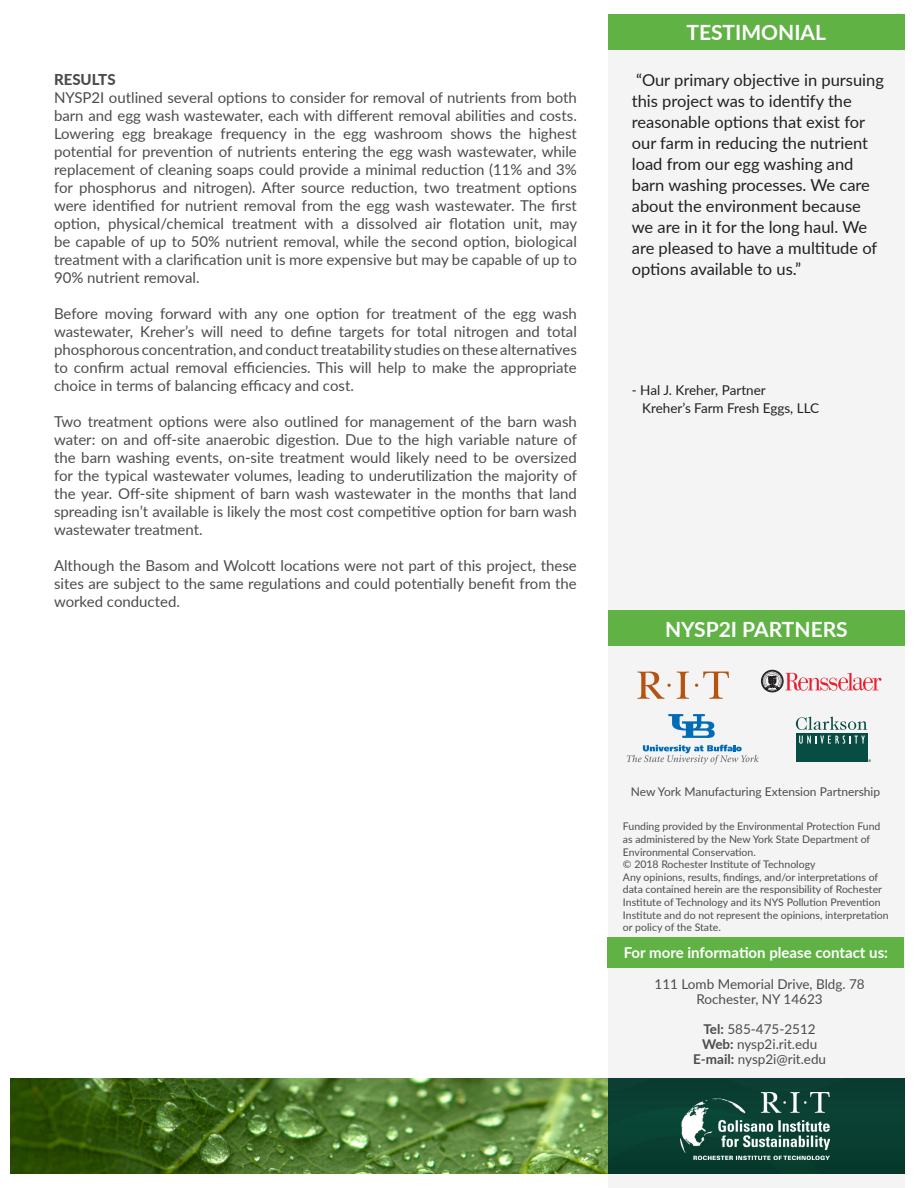
<style>
.page{position:relative;width:918px;height:1188px;background:#fff}
.page>*{position:absolute;margin:0;border:0;box-sizing:border-box;transform-origin:0 0}
.t1{font:700 21px "Lato";color:#fff}
.Testimonial{font:16.5px/21px "Lato";color:#231f20}
.Body_Text{font:15px/18px "Lato";color:#4b4c4d;text-align:justify}
.t2{font:700 15px "Lato";color:#fff}
.Body_Text-2{font:800 15px "Lato";color:#4b4c4d}
.t3{font:13.5px "Lato";color:#4b4c4d}
.Body_Text-3{font:13.5px "Lato";color:#231f20}
.t4{font:12px "Lato";color:#4b4c4d}
.t5{font:10.5px/12.6px "Lato";color:#4b4c4d}
.s1{font-weight:700}
</style>
<div class="page">
<div style="left:609px;top:14px;width:296px;height:1174px;background:#f4f4f4"></div>
<div style="left:609px;top:14px;width:296px;height:36px;background:#60b245"></div>
<svg style="left:668px;top:714px;width:47px;height:24px"></svg>
<svg style="left:627px;top:745px;width:132px;height:19px"></svg>
<div style="left:796px;top:734px;width:71px;height:28px;background:#084d43"></div>
<svg style="left:796px;top:717px;width:71px;height:27px"></svg>
<div style="left:761px;top:670px;width:23px;height:22px;border:1px solid #231f20;border-radius:50%"></div>
<div style="left:762px;top:671px;width:21px;height:21px;border:1px solid #231f20;border-radius:50%"></div>
<svg style="left:763px;top:672px;width:118px;height:19px"></svg>
<div style="left:608px;top:610px;width:296px;height:36px;background:#60b245"></div>
<svg style="left:677px;top:672px;width:12px;height:27px"></svg>
<svg style="left:637px;top:672px;width:34px;height:27px"></svg>
<svg style="left:695px;top:672px;width:34px;height:27px"></svg>
<img style="left:11px;top:1078px;width:597px;height:96px">
<div style="left:607px;top:937px;width:296px;height:31px;background:#60b245"></div>
<div style="left:608px;top:1078px;width:296px;height:96px;background:#093d31"></div>
<img style="left:681px;top:1093px;width:148px;height:66px">
<p class="Body_Text-2" style="left:54px;top:69px;width:63px">RESULTS</p>
<p class="Body_Text" style="left:54px;top:88px;width:525px">NYSP2I outlined several options to consider for removal of nutrients from both barn and egg wash wastewater, each with different removal abilities and costs.<br>Lowering egg breakage frequency in the egg washroom shows the highest potential for prevention of nutrients entering the egg wash wastewater, while replacement of cleaning soaps could provide a minimal reduction (11% and 3% for phosphorus and nitrogen). After source reduction, two treatment options were identified for nutrient removal from the egg wash wastewater. The first option, physical/chemical treatment with a dissolved air flotation unit, may be capable of up to 50% nutrient removal, while the second option, biological treatment with a clarification unit is more expensive but may be capable of up to 90% nutrient removal.</p>
<p class="Body_Text" style="left:54px;top:304px;width:524px">Before moving forward with any one option for treatment of the egg wash wastewater, Kreher’s will need to define targets for total nitrogen and total phosphorous concentration, and conduct treatability studies on these alternatives to confirm actual removal efficiencies. This will help to make the appropriate choice in terms of balancing efficacy and cost.</p>
<p class="Body_Text" style="left:54px;top:412px;width:525px">Two treatment options were also outlined for management of the barn wash water: on and off-site anaerobic digestion. Due to the high variable nature of the barn washing events, on-site treatment would likely need to be oversized for the typical wastewater volumes, leading to underutilization the majority of the year. Off-site shipment of barn wash wastewater in the months that land spreading isn’t available is likely the most cost competitive option for barn wash wastewater treatment.</p>
<p class="Body_Text" style="left:54px;top:556px;width:524px">Although the Basom and Wolcott locations were not part of this project, these sites are subject to the same regulations and could potentially benefit from the worked conducted.</p>
<p class="t1" style="left:686px;top:17px;width:141px">TESTIMONIAL</p>
<p class="Testimonial" style="left:632px;top:69px;width:254px">“Our primary objective in pursuing this project was to identify the reasonable options that exist for our farm in reducing the nutrient load from our egg washing and barn washing processes. We care about the environment because we are in it for the long haul. We are pleased to have a multitude of options available to us.”</p>
<p class="Body_Text-3" style="left:632px;top:381px;width:135px">- Hal J. Kreher, Partner</p>
<p class="Body_Text-3" style="left:642px;top:399px;width:179px">Kreher’s Farm Fresh Eggs, LLC</p>
<p class="t1" style="left:665px;top:614px;width:184px">NYSP2I PARTNERS</p>
<p class="t4" style="left:631px;top:783px;width:251px">New York Manufacturing Extension Partnership</p>
<p class="t5" style="left:623px;top:820px;width:259px">Funding provided by the Environmental Protection Fund as administered by the New York State Department of<br>Environmental Conservation.</p>
<p class="t5" style="left:623px;top:858px;width:194px">© 2018 Rochester Institute of Technology</p>
<p class="t5" style="left:623px;top:870px;width:267px">Any opinions, results, findings, and/or interpretations of data contained herein are the responsibility of Rochester Institute of Technology and its NYS Pollution Prevention Institute and do not represent the opinions, interpretation or policy of the State.</p>
<p class="t2" style="left:624px;top:941px;width:266px">For more information please contact us:</p>
<p class="t3" style="left:655px;top:974px;width:212px">111 Lomb Memorial Drive, Bldg. 78</p>
<p class="t3" style="left:697px;top:989px;width:128px">Rochester, NY 14623</p>
<p class="t3" style="left:704px;top:1019px;width:114px"><span class="s1">Tel:</span> 585-475-2512</p>
<p class="t3" style="left:702px;top:1034px;width:117px"><span class="s1">Web:</span> nysp2i.rit.edu</p>
<p class="t3" style="left:693px;top:1049px;width:135px"><span class="s1">E-mail:</span> nysp2i@rit.edu</p>
</div>
